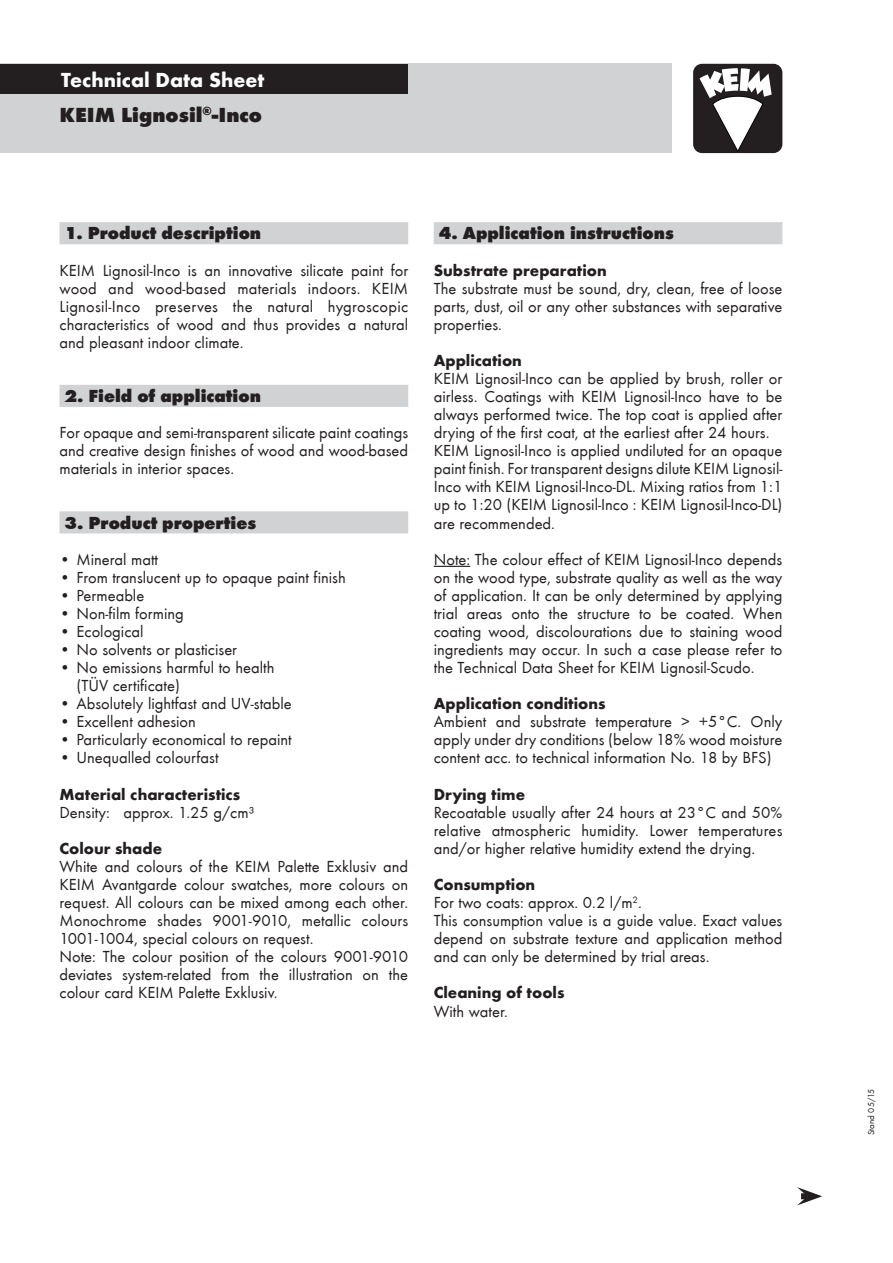
<style>
.page{position:relative;width:893px;height:1263px;background:#fff}
.page>*{position:absolute;margin:0;border:0;box-sizing:border-box;transform-origin:0 0}
.t1{font:700 expanded 21px "Futura T";color:#231f20}
.t2{font:700 21px "Futura T";color:#fff}
.t3{font:700 expanded 18px "Futura T";color:#231f20}
.t4{font:16.5px/18px "Futura T Boo";color:#231f20;text-align:justify}
.t5{font:700 16.5px "Futura T";color:#231f20}
.t6{font:9px "Futura T Boo";color:#231f20}
</style>
<div class="page">
<div style="left:0;top:64px;width:64px;height:89px;background:#d1d2d4"></div>
<div style="left:0;top:64px;width:64px;height:30px;background:#231f20"></div>
<div style="left:60px;top:64px;width:612px;height:89px;background:#d1d2d4"></div>
<div style="left:60px;top:64px;width:348px;height:30px;background:#231f20"></div>
<div style="left:693px;top:64px;width:89px;height:89px;background:#231f20;border-radius:9px"></div>
<svg style="left:699px;top:68px;width:73px;height:84px"></svg>
<div style="left:434px;top:222px;width:348px;height:22px;background:#d1d2d4"></div>
<hr style="left:434px;top:566px;width:36px;height:1px;background:#231f20">
<div style="left:60px;top:222px;width:348px;height:22px;background:#d1d2d4"></div>
<div style="left:60px;top:385px;width:348px;height:22px;background:#d1d2d4"></div>
<div style="left:60px;top:511px;width:348px;height:22px;background:#d1d2d4"></div>
<svg style="left:797px;top:1187px;width:25px;height:18px"></svg>
<p class="t2" style="left:61px;top:67px;width:205px">Technical Data Sheet</p>
<p class="t1" style="left:60px;top:102px;width:204px">KEIM Lignosil<sup>®</sup>-Inco</p>
<p class="t3" style="left:64px;top:223px;width:198px">1. Product description</p>
<p class="t4" style="left:60px;top:261px;width:350px">KEIM Lignosil-Inco is an innovative silicate paint for wood and wood-based materials indoors. KEIM Lignosil-Inco preserves the natural hygroscopic characteristics of wood and thus provides a natural and pleasant indoor climate.</p>
<p class="t3" style="left:64px;top:385px;width:198px">2. Field of application</p>
<p class="t4" style="left:60px;top:424px;width:350px">For opaque and semi-transparent silicate paint coatings and creative design finishes of wood and wood-based materials in interior spaces.</p>
<p class="t3" style="left:64px;top:512px;width:193px">3. Product properties</p>
<p class="t4" style="left:60px;top:550px;width:100px">• Mineral matt</p>
<p class="t4" style="left:60px;top:568px;width:288px">• From translucent up to opaque paint finish</p>
<p class="t4" style="left:60px;top:586px;width:86px">• Permeable</p>
<p class="t4" style="left:60px;top:605px;width:126px">• Non-film forming</p>
<p class="t4" style="left:60px;top:623px;width:86px">• Ecological</p>
<p class="t4" style="left:60px;top:641px;width:179px">• No solvents or plasticiser</p>
<p class="t4" style="left:77px;top:659px;width:200px;text-indent:-17px">• No emissions harmful to health (TÜV certificate)</p>
<p class="t4" style="left:60px;top:695px;width:234px">• Absolutely lightfast and UV-stable</p>
<p class="t4" style="left:60px;top:713px;width:138px">• Excellent adhesion</p>
<p class="t4" style="left:60px;top:731px;width:234px">• Particularly economical to repaint</p>
<p class="t4" style="left:59px;top:749px;width:161px">• Unequalled colourfast</p>
<p class="t5" style="left:59px;top:784px;width:182px">Material characteristics</p>
<p class="t4" style="left:59px;top:803px;width:197px">Density: approx. 1.25 g/cm³</p>
<p class="t5" style="left:59px;top:838px;width:104px">Colour shade</p>
<p class="t4" style="left:59px;top:857px;width:350px;text-align:left">White and colours of the KEIM Palette Exklusiv and KEIM Avantgarde colour swatches, more colours on request. All colours can be mixed among each other.<br>Monochrome shades 9001-9010, metallic colours 1001-1004, special colours on request.<br>Note: The colour position of the colours 9001-9010 deviates system-related from the illustration on the colour card KEIM Palette Exklusiv.</p>
<p class="t3" style="left:439px;top:223px;width:237px">4. Application instructions</p>
<p class="t5" style="left:434px;top:260px;width:175px">Substrate preparation</p>
<p class="t4" style="left:434px;top:279px;width:350px">The substrate must be sound, dry, clean, free of loose parts, dust, oil or any other substances with separative properties.</p>
<p class="t5" style="left:434px;top:351px;width:90px">Application</p>
<p class="t4" style="left:434px;top:370px;width:350px;text-align:left">KEIM Lignosil-Inco can be applied by brush, roller or airless. Coatings with KEIM Lignosil-Inco have to be always performed twice. The top coat is applied after drying of the first coat, at the earliest after 24 hours.<br>KEIM Lignosil-Inco is applied undiluted for an opaque paint finish. For transparent designs dilute KEIM Lignosil-Inco with KEIM Lignosil-Inco-DL. Mixing ratios from 1:1 up to 1:20 (KEIM Lignosil-Inco : KEIM Lignosil-Inco-DL) are recommended.</p>
<p class="t4" style="left:434px;top:550px;width:350px">Note: The colour effect of KEIM Lignosil-Inco depends on the wood type, substrate quality as well as the way of application. It can be only determined by applying trial areas onto the structure to be coated. When coating wood, discolourations due to staining wood ingredients may occur. In such a case please refer to the Technical Data Sheet for KEIM Lignosil-Scudo.</p>
<p class="t5" style="left:434px;top:694px;width:173px">Application conditions</p>
<p class="t4" style="left:434px;top:713px;width:350px">Ambient and substrate temperature &gt; +5°C. Only apply under dry conditions (below 18% wood moisture content acc. to technical information No. 18 by BFS)</p>
<p class="t5" style="left:434px;top:784px;width:93px">Drying time</p>
<p class="t4" style="left:434px;top:803px;width:350px">Recoatable usually after 24 hours at 23°C and 50% relative atmospheric humidity. Lower temperatures and/or higher relative humidity extend the drying.</p>
<p class="t5" style="left:434px;top:875px;width:103px">Consumption</p>
<p class="t4" style="left:434px;top:893px;width:350px;text-align:left">For two coats: approx. 0.2 l/m<sup>2</sup>.<br>This consumption value is a guide value. Exact values depend on substrate texture and application method and can only be determined by trial areas.</p>
<p class="t5" style="left:434px;top:983px;width:132px">Cleaning of tools</p>
<p class="t4" style="left:434px;top:1002px;width:76px">With water.</p>
<p class="t6" style="left:866px;top:1135px;width:48px;rotate:-90deg">Stand 05/15</p>
</div>
